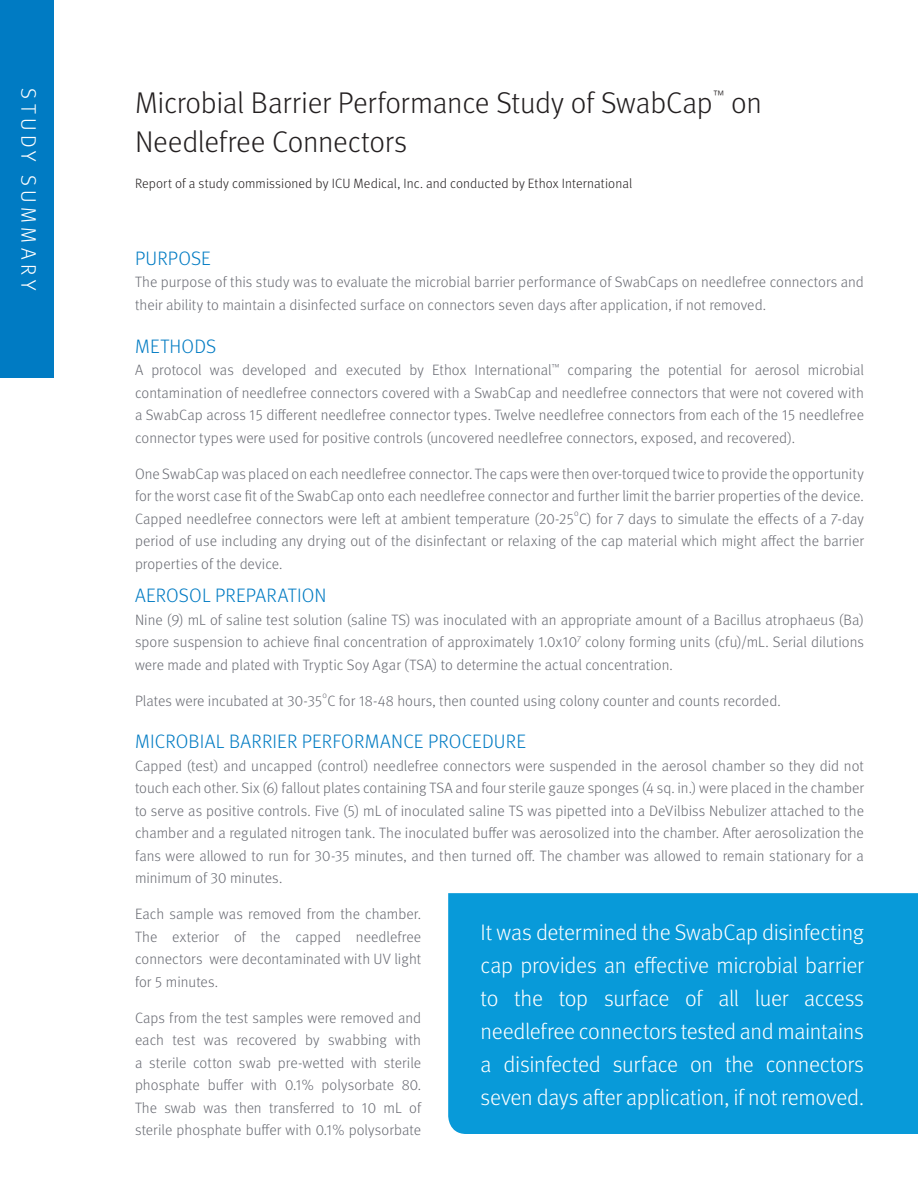
<style>
.page{position:relative;width:918px;height:1188px;background:#fff}
.page>*{position:absolute;margin:0;border:0;box-sizing:border-box;transform-origin:0 0}
.headline_02_no_repor{font:300 30px "Meta OT";letter-spacing:-.01em;color:#231f20}
.Text{font:300 22.5px/33px "Meta OT";letter-spacing:-.015em;color:#fff;text-align:justify}
.blue_tab_title_01{font:300 21px "Meta OT";letter-spacing:.21em;color:#fff}
.sub_header_01{font:300 19.5px "Meta OT";letter-spacing:.01em;color:#007bc3}
.Text-2{font:300 15px/22.5px "Meta OT";color:#696b73;text-align:justify}
.Text-3{font:300 13.5px "Meta OT";letter-spacing:.005em;color:#231f20}
.headline_02_no_repor-2{font:300 12.3px "Meta OT";color:#231f20}
.Text-4{font:300 8.7px "Meta OT";color:#696b73}
</style>
<div class="page">
<div style="left:0;top:0;width:54px;height:378px;background:#007bc3"></div>
<div style="left:448px;top:893px;width:470px;height:241px;background:#089ad9"></div>
<p class="blue_tab_title_01" style="left:41px;top:88px;width:204px;rotate:90deg">STUDY SUMMARY</p>
<p class="headline_02_no_repor" style="left:135px;top:85px;width:579px">Microbial Barrier Performance Study of SwabCap</p>
<p class="headline_02_no_repor-2" style="left:713px;top:87px;width:12px">™</p>
<p class="headline_02_no_repor" style="left:731px;top:85px;width:32px">on</p>
<p class="headline_02_no_repor" style="left:135px;top:124px;width:273px">Needlefree Connectors</p>
<p class="Text-3" style="left:135px;top:176px;width:499px">Report of a study commissioned by ICU Medical, Inc. and conducted by Ethox International</p>
<p class="sub_header_01" style="left:135px;top:247px;width:77px">PURPOSE</p>
<p class="Text-2" style="left:135px;top:271px;width:730px">The purpose of this study was to evaluate the microbial barrier performance of SwabCaps on needlefree connectors and their ability to maintain a disinfected surface on connectors seven days after application, if not removed.</p>
<p class="sub_header_01" style="left:135px;top:334px;width:83px">METHODS</p>
<p class="Text-2" style="left:135px;top:359px;width:731px">A protocol was developed and executed by Ethox International<sup>™</sup> comparing the potential for aerosol microbial contamination of needlefree connectors covered with a SwabCap and needlefree connectors that were not covered with a SwabCap across 15 different needlefree connector types. Twelve needlefree connectors from each of the 15 needlefree connector types were used for positive controls (uncovered needlefree connectors, exposed, and recovered).</p>
<p class="Text-2" style="left:135px;top:462px;width:730px">One SwabCap was placed on each needlefree connector. The caps were then over-torqued twice to provide the opportunity for the worst case fit of the SwabCap onto each needlefree connector and further limit the barrier properties of the device.<br>Capped needlefree connectors were left at ambient temperature (20-25 C) for 7 days to simulate the effects of a 7-day</p>
<p class="Text-4" style="left:574px;top:507px;width:6px">o</p>
<p class="Text-2" style="left:135px;top:530px;width:730px">period of use including any drying out of the disinfectant or relaxing of the cap material which might affect the barrier properties of the device.</p>
<p class="sub_header_01" style="left:135px;top:584px;width:193px">AEROSOL PREPARATION</p>
<p class="Text-2" style="left:135px;top:609px;width:731px">Nine (9) mL of saline test solution (saline TS) was inoculated with an appropriate amount of a Bacillus atrophaeus (Ba) spore suspension to achieve final concentration of approximately 1.0x10<sup>7</sup> colony forming units (cfu)/mL. Serial dilutions were made and plated with Tryptic Soy Agar (TSA) to determine the actual concentration.</p>
<p class="Text-2" style="left:135px;top:690px;width:647px">Plates were incubated at 30-35 C for 18-48 hours, then counted using colony counter and counts recorded.</p>
<p class="Text-4" style="left:323px;top:690px;width:6px">o</p>
<p class="sub_header_01" style="left:135px;top:730px;width:392px">MICROBIAL BARRIER PERFORMANCE PROCEDURE</p>
<p class="Text-2" style="left:135px;top:755px;width:731px">Capped (test) and uncapped (control) needlefree connectors were suspended in the aerosol chamber so they did not touch each other. Six (6) fallout plates containing TSA and four sterile gauze sponges (4 sq. in.) were placed in the chamber to serve as positive controls. Five (5) mL of inoculated saline TS was pipetted into a DeVilbiss Nebulizer attached to the chamber and a regulated nitrogen tank. The inoculated buffer was aerosolized into the chamber. After aerosolization the fans were allowed to run for 30-35 minutes, and then turned off. The chamber was allowed to remain stationary for a minimum of 30 minutes.</p>
<p class="Text-2" style="left:135px;top:903px;width:288px">Each sample was removed from the chamber.<br>The exterior of the capped needlefree connectors were decontaminated with UV light for 5 minutes.</p>
<p class="Text-2" style="left:135px;top:1007px;width:288px">Caps from the test samples were removed and each test was recovered by swabbing with a sterile cotton swab pre-wetted with sterile phosphate buffer with 0.1% polysorbate 80.<br>The swab was then transferred to 10 mL of sterile phosphate buffer with 0.1% polysorbate</p>
<p class="Text" style="left:481px;top:916px;width:385px">It was determined the SwabCap disinfecting cap provides an effective microbial barrier to the top surface of all luer access needlefree connectors tested and maintains a disinfected surface on the connectors seven days after application, if not removed.</p>
</div>
